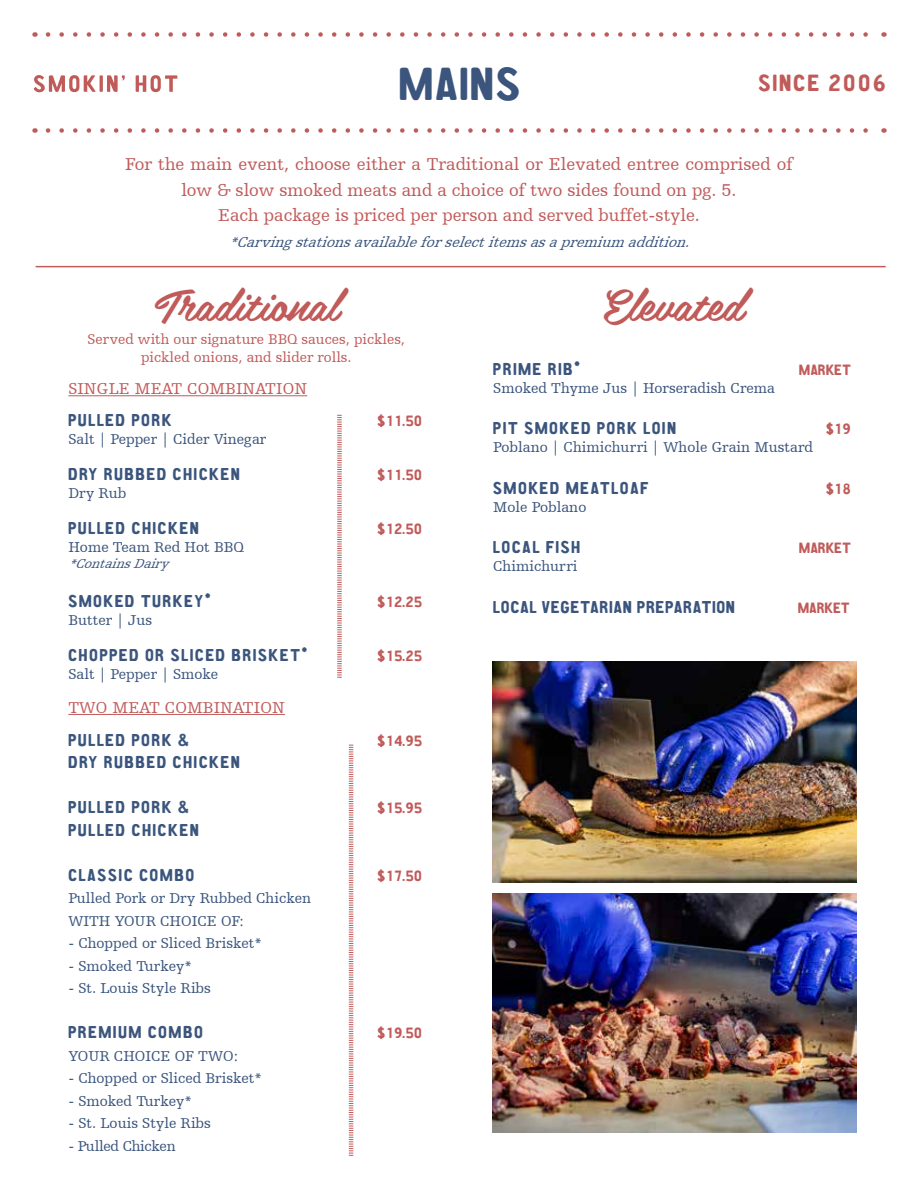
<style>
.page{position:relative;width:918px;height:1188px;background:#fff}
.page>*{position:absolute;margin:0;border:0;box-sizing:border-box;transform-origin:0 0}
.t1{font:46.5px "CA Aires Pro";letter-spacing:.02em;color:#3b557d}
.t2{font:45px "Belinda";color:#c05b5a}
.t3{font:23.55px "CA Aires Pro";letter-spacing:.07em;color:#c05b5a}
.t4{font:18px/25.5px "Humanist Slabserif 712 BT";color:#c05b5a;text-align:center}
.t5{font:17.25px "CA Aires Pro";letter-spacing:.08em;color:#3b557d}
.t6{font:17.25px "CA Aires Pro";letter-spacing:.04em;color:#3b557d}
.t7{font:16.5px "Humanist Slabserif 712 BT";letter-spacing:.01em;color:#c05b5a}
.t8{font:15px/22.5px "Humanist Slabserif 712 BT";color:#3b557d}
.t9{font:15px "CA Aires Pro";color:#c05b5a}
.t10{font:italic 15px "Humanist Slabserif 712 BT";color:#3b557d}
.t11{font:15px "Humanist Slabserif 712 BT";letter-spacing:-.02em;color:#3b557d}
.t12{font:14.7px/17.7px "Humanist Slabserif 712 BT";color:#c05b5a;text-align:center}
.t13{font:italic 13.5px "Humanist Slabserif 712 BT";color:#3b557d}
</style>
<div class="page">
<svg style="left:48px;top:32px;width:820px;height:5px"></svg>
<svg style="left:48px;top:128px;width:820px;height:5px"></svg>
<svg style="left:33px;top:75px;width:63px;height:18px"></svg>
<hr style="left:100px;top:75px;width:3px;height:17px;background:#c05b5a">
<svg style="left:107px;top:75px;width:18px;height:17px"></svg>
<svg style="left:136px;top:75px;width:41px;height:17px"></svg>
<hr style="left:68px;top:395px;width:239px;height:1px;background:#c05b5a">
<svg style="left:337px;top:415px;width:5px;height:263px"></svg>
<hr style="left:68px;top:714px;width:217px;height:1px;background:#c05b5a">
<svg style="left:349px;top:745px;width:4px;height:411px"></svg>
<hr style="left:36px;top:266px;width:849px;height:1px;background:#c05b5a">
<img style="left:492px;top:662px;width:365px;height:220px">
<img style="left:492px;top:893px;width:365px;height:239px">
<h1 class="t1" style="left:399px;top:49px;width:124px">MAINS</h1>
<h3 class="t3" style="left:758px;top:65px;width:129px">SINCE 2006</h3>
<p class="t4" style="left:125px;top:151px;width:669px">For the main event, choose either a Traditional or Elevated entree comprised of low &amp; slow smoked meats and a choice of two sides found on pg. 5.<br>Each package is priced per person and served buffet-style.</p>
<p class="t10" style="left:229px;top:233px;width:468px">*Carvingstationsavailableforselectitemsasapremium addition.</p>
<h2 class="t2" style="left:155px;top:267px;width:185px">Traditional</h2>
<h2 class="t2" style="left:603px;top:267px;width:142px">Elevated</h2>
<p class="t5" style="left:493px;top:356px;width:89px">PRIME RIB*</p>
<p class="t9" style="left:799px;top:358px;width:53px">MARKET</p>
<p class="t8" style="left:493px;top:376px;width:283px">Smoked Thyme Jus | Horseradish Crema</p>
<p class="t5" style="left:493px;top:415px;width:185px">PIT SMOKED PORK LOIN</p>
<p class="t9" style="left:826px;top:418px;width:27px">$19</p>
<p class="t8" style="left:493px;top:436px;width:321px">Poblano | Chimichurri | Whole Grain Mustard</p>
<p class="t5" style="left:493px;top:475px;width:157px">SMOKED MEATLOAF</p>
<p class="t9" style="left:826px;top:477px;width:27px">$18</p>
<p class="t8" style="left:493px;top:495px;width:95px">Mole Poblano</p>
<p class="t5" style="left:493px;top:534px;width:89px">LOCAL FISH</p>
<p class="t9" style="left:799px;top:537px;width:53px">MARKET</p>
<p class="t8" style="left:493px;top:555px;width:86px">Chimichurri</p>
<p class="t6" style="left:493px;top:594px;width:244px">LOCAL VEGETARIAN PREPARATION</p>
<p class="t9" style="left:798px;top:596px;width:53px">MARKET</p>
<p class="t12" style="left:88px;top:330px;width:319px">Served with our signature BBQ sauces, pickles, pickled onions, and slider rolls.</p>
<p class="t7" style="left:68px;top:379px;width:240px">SINGLE MEAT COMBINATION</p>
<p class="t5" style="left:68px;top:407px;width:105px">PULLED PORK</p>
<p class="t9" style="left:377px;top:409px;width:46px">$11.50</p>
<p class="t8" style="left:68px;top:427px;width:200px">Salt | Pepper | Cider Vinegar</p>
<p class="t5" style="left:68px;top:461px;width:173px">DRY RUBBED CHICKEN</p>
<p class="t9" style="left:377px;top:463px;width:46px">$11.50</p>
<p class="t8" style="left:68px;top:481px;width:59px">Dry Rub</p>
<p class="t5" style="left:68px;top:515px;width:132px">PULLED CHICKEN</p>
<p class="t9" style="left:377px;top:517px;width:46px">$12.50</p>
<p class="t8" style="left:68px;top:535px;width:177px">Home Team Red Hot BBQ</p>
<p class="t13" style="left:68px;top:555px;width:108px">*ContainsDairy</p>
<p class="t5" style="left:68px;top:588px;width:144px">SMOKED TURKEY*</p>
<p class="t9" style="left:377px;top:590px;width:46px">$12.25</p>
<p class="t8" style="left:68px;top:608px;width:85px">Butter | Jus</p>
<p class="t5" style="left:68px;top:642px;width:241px">CHOPPED OR SLICED BRISKET*</p>
<p class="t9" style="left:377px;top:644px;width:46px">$15.25</p>
<p class="t8" style="left:68px;top:662px;width:151px">Salt | Pepper | Smoke</p>
<p class="t7" style="left:68px;top:697px;width:218px">TWO MEAT COMBINATION</p>
<p class="t5" style="left:68px;top:727px;width:123px">PULLED PORK &amp;</p>
<p class="t9" style="left:377px;top:729px;width:46px">$14.95</p>
<p class="t5" style="left:68px;top:749px;width:173px">DRY RUBBED CHICKEN</p>
<p class="t5" style="left:68px;top:794px;width:123px">PULLED PORK &amp;</p>
<p class="t9" style="left:377px;top:797px;width:46px">$15.95</p>
<p class="t5" style="left:68px;top:817px;width:132px">PULLED CHICKEN</p>
<p class="t5" style="left:68px;top:862px;width:128px">CLASSIC COMBO</p>
<p class="t9" style="left:377px;top:864px;width:46px">$17.50</p>
<p class="t8" style="left:68px;top:887px;width:244px">Pulled Pork or Dry Rubbed Chicken<br>WITH YOUR CHOICE OF:</p>
<p class="t8" style="left:68px;top:932px;width:195px">- Chopped or Sliced Brisket*</p>
<p class="t8" style="left:68px;top:954px;width:125px">- Smoked Turkey*</p>
<p class="t8" style="left:68px;top:977px;width:144px">- St. Louis Style Ribs</p>
<p class="t5" style="left:68px;top:1019px;width:136px">PREMIUM COMBO</p>
<p class="t9" style="left:377px;top:1022px;width:46px">$19.50</p>
<p class="t8" style="left:68px;top:1044px;width:172px">YOUR CHOICE OF TWO:</p>
<p class="t8" style="left:68px;top:1067px;width:195px">- Chopped or Sliced Brisket*</p>
<p class="t8" style="left:68px;top:1089px;width:125px">- Smoked Turkey*</p>
<p class="t8" style="left:68px;top:1112px;width:144px">- St. Louis Style Ribs</p>
<p class="t11" style="left:68px;top:1137px;width:109px">- Pulled Chicken</p>
</div>
